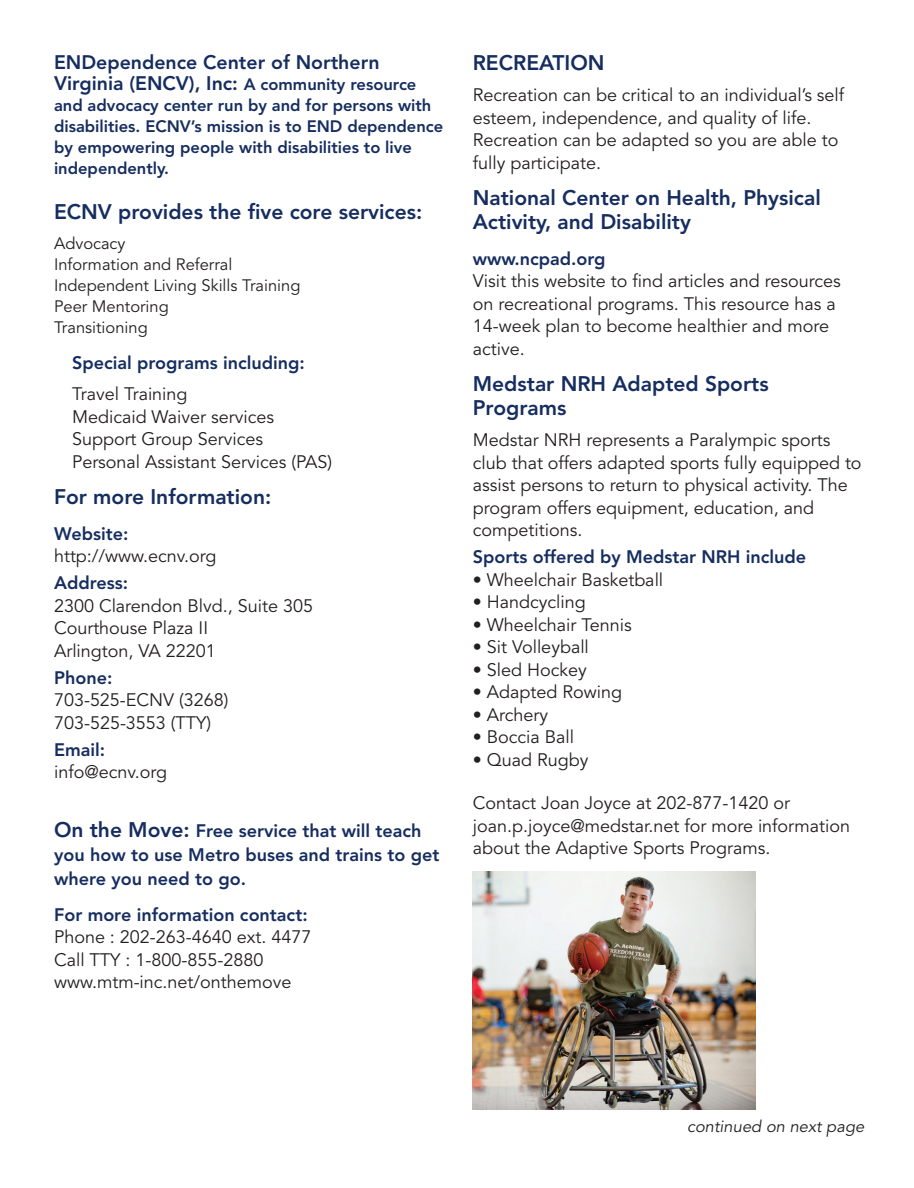
<style>
.page{position:relative;width:914px;height:1188px;background:#fff}
.page>*{position:absolute;margin:0;border:0;box-sizing:border-box;transform-origin:0 0}
.t1{font:800 21px/24px "Avenir";color:#162d60}
.t2{font:800 19.5px/21px "Avenir";color:#162d60}
.t3{font:18px/22.5px "Avenir";color:#231f20}
.t4{font:800 18px/24px "Avenir";color:#162d60}
.t5{font:800 16.5px/21px "Avenir";color:#162d60}
.t6{font:16.5px/21px "Avenir";color:#231f20}
.s1{font-size:16.5px}
.s2{font-size:21px}
</style>
<div class="page">
<img style="left:472px;top:871px;width:283px;height:238px">
<p class="t2" style="left:54px;top:53px;width:364px">ENDependence Center of Northern<br>Virginia (ENCV), Inc: <span class="s1">A community resource</span></p>
<p class="t5" style="left:54px;top:96px;width:391px">and advocacy center run by and for persons with disabilities. ECNV’s mission is to END dependence by empowering people with disabilities to live independently.</p>
<p class="t1" style="left:54px;top:201px;width:370px">ECNV provides the five core services:</p>
<p class="t6" style="left:54px;top:234px;width:248px">Advocacy<br>Information and Referral<br>Independent Living Skills Training<br>Peer Mentoring<br>Transitioning</p>
<p class="t4" style="left:72px;top:352px;width:234px">Special programs including:</p>
<p class="t3" style="left:72px;top:385px;width:261px">Travel Training<br>Medicaid Waiver services<br>Support Group Services<br>Personal Assistant Services (PAS)</p>
<p class="t1" style="left:54px;top:486px;width:219px">For more Information:</p>
<p class="t4" style="left:54px;top:523px;width:76px">Website:</p>
<p class="t3" style="left:54px;top:547px;width:164px">http://www.ecnv.org</p>
<p class="t4" style="left:54px;top:572px;width:76px">Address:</p>
<p class="t3" style="left:54px;top:596px;width:260px">2300 Clarendon Blvd., Suite 305<br>Courthouse Plaza II<br>Arlington, VA 22201</p>
<p class="t4" style="left:54px;top:667px;width:60px">Phone:</p>
<p class="t3" style="left:54px;top:691px;width:176px">703-525-ECNV (3268)<br>703-525-3553 (TTY)</p>
<p class="t4" style="left:54px;top:739px;width:52px">Email:</p>
<p class="t3" style="left:54px;top:763px;width:114px">info@ecnv.org</p>
<p class="t4" style="left:54px;top:820px;width:387px"><span class="s2">On the Move:</span> Free service that will teach you how to use Metro buses and trains to get where you need to go.</p>
<p class="t4" style="left:54px;top:904px;width:255px">For more information contact:</p>
<p class="t3" style="left:54px;top:928px;width:259px">Phone : 202-263-4640 ext. 4477<br>Call TTY : 1-800-855-2880 www.mtm-inc.net/onthemove</p>
<p class="t1" style="left:472px;top:52px;width:133px">RECREATION</p>
<p class="t3" style="left:472px;top:86px;width:373px">Recreation can be critical to an individual’s self esteem, independence, and quality of life.<br>Recreation can be adapted so you are able to fully participate.</p>
<p class="t1" style="left:472px;top:187px;width:349px">National Center on Health, Physical<br>Activity, and Disability</p>
<p class="t4" style="left:472px;top:248px;width:134px">www.ncpad.org</p>
<p class="t3" style="left:472px;top:272px;width:369px">Visit this website to find articles and resources on recreational programs. This resource has a 14-week plan to become healthier and more active.</p>
<p class="t1" style="left:472px;top:373px;width:297px">Medstar NRH Adapted Sports<br>Programs</p>
<p class="t3" style="left:472px;top:431px;width:390px">Medstar NRH represents a Paralympic sports club that offers adapted sports fully equipped to assist persons to return to physical activity. The program offers equipment, education, and competitions.</p>
<p class="t4" style="left:472px;top:547px;width:335px">Sports offered by Medstar NRH include</p>
<p class="t3" style="left:472px;top:570px;width:192px">• Wheelchair Basketball</p>
<p class="t3" style="left:472px;top:593px;width:114px">• Handcycling</p>
<p class="t3" style="left:472px;top:615px;width:160px">• Wheelchair Tennis</p>
<p class="t3" style="left:472px;top:638px;width:118px">• Sit Volleyball</p>
<p class="t3" style="left:472px;top:660px;width:115px">• Sled Hockey</p>
<p class="t3" style="left:472px;top:683px;width:151px">• Adapted Rowing</p>
<p class="t3" style="left:472px;top:705px;width:77px">• Archery</p>
<p class="t3" style="left:472px;top:728px;width:103px">• Boccia Ball</p>
<p class="t3" style="left:472px;top:750px;width:117px">• Quad Rugby</p>
<p class="t3" style="left:472px;top:794px;width:379px">Contact Joan Joyce at 202-877-1420 or joan.p.joyce@medstar.net for more information about the Adaptive Sports Programs.</p>
<p class="t6" style="left:687px;top:1118px;width:181px">continued on next page</p>
</div>
